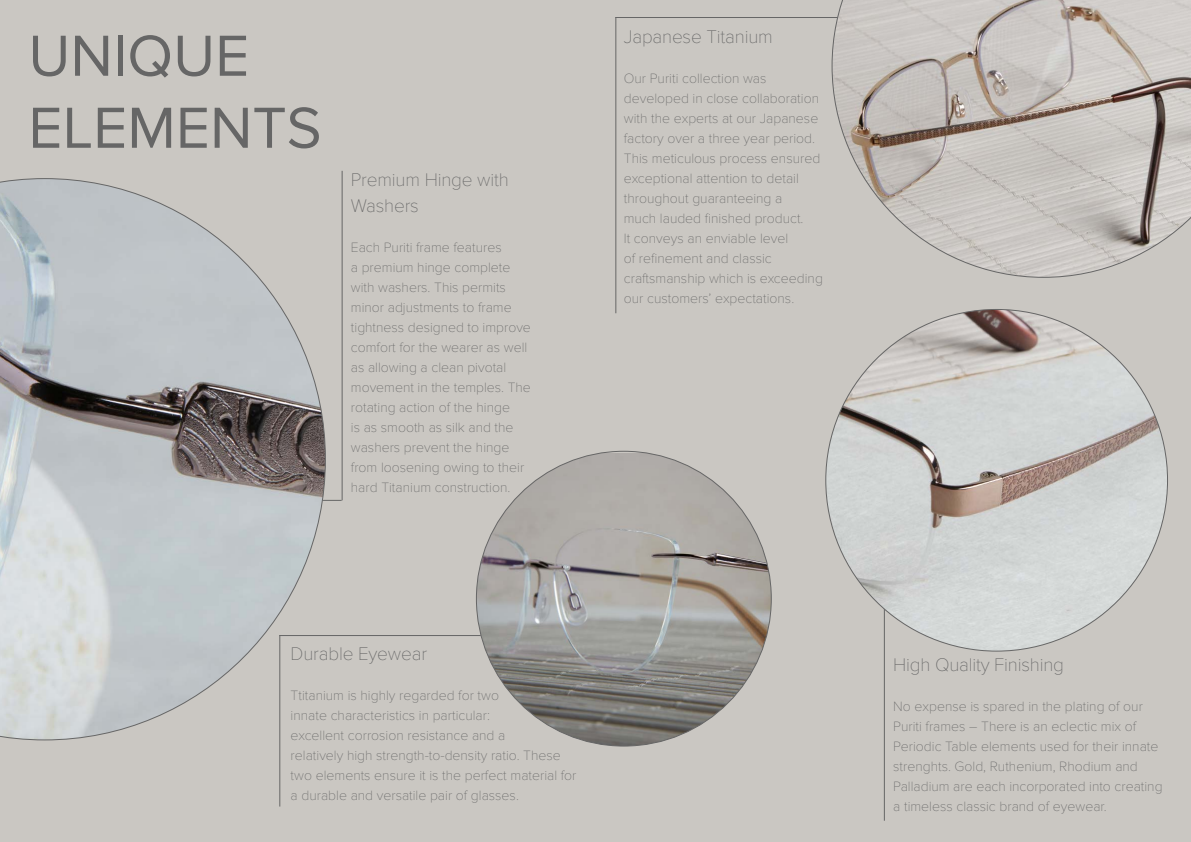
<style>
.page{position:relative;width:1191px;height:842px;background:#cac7c2}
.page>*{position:absolute;margin:0;border:0;box-sizing:border-box;transform-origin:0 0}
.t1{font:60px/72px "Proxima Nova";color:#666}
.t2{font:100 19px/26px "Proxima Nova T";letter-spacing:-.01em;color:#666}
.t3{font:100 14px/20px "Proxima Nova T";color:#666}
</style>
<div class="page">
<hr style="left:342px;top:171px;width:1px;height:329px;background:#666">
<hr style="left:309px;top:500px;width:33px;height:1px;background:#666">
<svg style="left:0;top:178px;width:326px;height:562px"></svg>
<hr style="left:279px;top:635px;width:202px;height:1px;background:#666">
<hr style="left:279px;top:635px;width:1px;height:171px;background:#666">
<img style="left:476px;top:453px;width:295px;height:293px">
<hr style="left:884px;top:578px;width:1px;height:243px;background:#666">
<img style="left:825px;top:309px;width:342px;height:342px;border-radius:171px">
<hr style="left:615px;top:17px;width:231px;height:1px;background:#666">
<hr style="left:615px;top:17px;width:1px;height:296px;background:#666">
<svg style="left:831px;top:0;width:360px;height:278px"></svg>
<h1 class="t1" style="left:28px;top:21px;width:295px">UNIQUE<br>ELEMENTS</h1>
<h2 class="t2" style="left:351px;top:167px;width:159px">Premium Hinge with<br>Washers</h2>
<p class="t3" style="left:351px;top:237px;width:181px">Each Puriti frame features<br>a premium hinge complete with washers. This permits minor adjustments to frame tightness designed to improve comfort for the wearer as well as allowing a clean pivotal movement in the temples. The rotating action of the hinge<br>is as smooth as silk and the washers prevent the hinge from loosening owing to their hard Titanium construction.</p>
<h2 class="t2" style="left:624px;top:24px;width:150px">Japanese Titanium</h2>
<p class="t3" style="left:624px;top:69px;width:201px">Our Puriti collection was developed in close collaboration with the experts at our Japanese factory over a three year period.<br>This meticulous process ensured exceptional attention to detail throughout guaranteeing a<br>much lauded finished product.<br>It conveys an enviable level<br>of refinement and classic craftsmanship which is exceeding our customers’ expectations.</p>
<h2 class="t2" style="left:291px;top:641px;width:138px">Durable Eyewear</h2>
<p class="t3" style="left:291px;top:685px;width:287px">Ttitanium is highly regarded for two<br>innate characteristics in particular:<br>excellent corrosion resistance and a<br>relatively high strength-to-density ratio. These two elements ensure it is the perfect material for a durable and versatile pair of glasses.</p>
<h2 class="t2" style="left:893px;top:652px;width:172px">High Quality Finishing</h2>
<p class="t3" style="left:893px;top:697px;width:271px">No expense is spared in the plating of our Puriti frames – There is an eclectic mix of Periodic Table elements used for their innate strenghts. Gold, Ruthenium, Rhodium and Palladium are each incorporated into creating a timeless classic brand of eyewear.</p>
</div>
